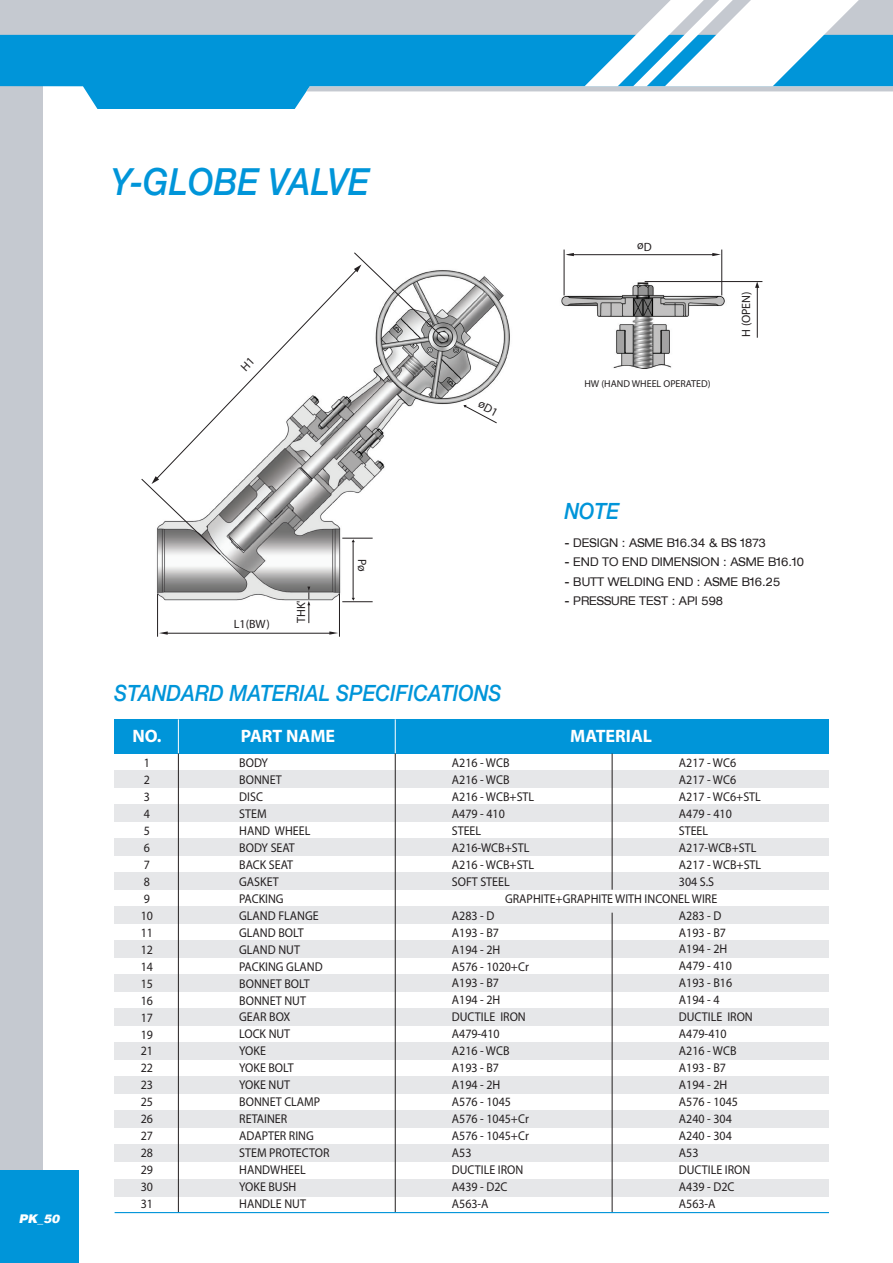
<style>
.page{position:relative;width:893px;height:1263px;background:#fff}
.page>*{position:absolute;margin:0;border:0;box-sizing:border-box;transform-origin:0 0}
.t1{font:italic 500 37.5px "Helvetica Neue";color:#0095d9;scale:.9 1}
.t2{font:italic 500 22.5px "Helvetica Neue";color:#0095d9;scale:.9 1}
.t3{font:700 18px "Myriad Pro";color:#fff}
.t4{font:12.75px/17px "Myriad Pro";color:#231f20;scale:.94 1}
.t5{font:expanded 12px "Helvetica 53";color:#231f20;scale:.9 1}
.t6{font:12px "Myriad Pro";color:#231f20}
.t7{font:italic 900 12px "Helvetica";color:#fff}
.t8{font:10.05px "Myriad Pro";color:#231f20}
</style>
<div class="page">
<div style="left:0;top:81px;width:43px;height:1182px;background:#c5c9d0"></div>
<div style="left:0;top:0;width:893px;height:50px;background:#c5c9d0"></div>
<svg style="left:0;top:35px;width:893px;height:74px;fill:#0095d9"></svg>
<svg style="left:306px;top:0;width:587px;height:91px"></svg>
<div style="left:115px;top:839px;width:714px;height:17px;background:#e6e7e9"></div>
<div style="left:115px;top:873px;width:714px;height:17px;background:#e6e7e9"></div>
<div style="left:115px;top:907px;width:714px;height:17px;background:#e6e7e9"></div>
<div style="left:115px;top:941px;width:714px;height:17px;background:#e6e7e9"></div>
<div style="left:115px;top:974px;width:714px;height:17px;background:#e6e7e9"></div>
<div style="left:115px;top:770px;width:714px;height:17px;background:#e6e7e9"></div>
<div style="left:115px;top:804px;width:714px;height:18px;background:#e6e7e9"></div>
<div style="left:115px;top:1076px;width:714px;height:17px;background:#e6e7e9"></div>
<div style="left:115px;top:1110px;width:714px;height:17px;background:#e6e7e9"></div>
<div style="left:115px;top:1144px;width:714px;height:17px;background:#e6e7e9"></div>
<div style="left:115px;top:1179px;width:714px;height:17px;background:#e6e7e9"></div>
<div style="left:115px;top:1008px;width:714px;height:17px;background:#e6e7e9"></div>
<div style="left:115px;top:1042px;width:714px;height:17px;background:#e6e7e9"></div>
<div style="left:115px;top:719px;width:714px;height:34px;background:#0095d9"></div>
<hr style="left:612px;top:753px;width:1px;height:137px;background:#211e1e">
<hr style="left:395px;top:753px;width:1px;height:459px;background:#231f20">
<hr style="left:612px;top:913px;width:1px;height:300px;background:#231f20">
<hr style="left:178px;top:753px;width:1px;height:459px;background:#231f20">
<hr style="left:395px;top:719px;width:1px;height:34px;background:#fff">
<hr style="left:178px;top:719px;width:1px;height:34px;background:#fff">
<hr style="left:115px;top:1212px;width:714px;height:1px;background:#0095d9">
<img style="left:157px;top:270px;width:353px;height:341px">
<hr style="left:164px;top:633px;width:169px;height:1px;background:#231f20">
<svg style="left:159px;top:631px;width:9px;height:4px"></svg>
<svg style="left:329px;top:631px;width:9px;height:4px"></svg>
<hr style="left:339px;top:594px;width:1px;height:43px;background:#231f20">
<hr style="left:157px;top:594px;width:1px;height:43px;background:#231f20">
<hr style="left:353px;top:541px;width:1px;height:57px;background:#231f20">
<hr style="left:342px;top:601px;width:31px;height:1px;background:#231f20">
<img style="left:561px;top:276px;width:173px;height:93px">
<hr style="left:757px;top:286px;width:1px;height:52px;background:#231f20">
<svg style="left:755px;top:282px;width:4px;height:6px"></svg>
<svg style="left:307px;top:587px;width:3px;height:36px"></svg>
<hr style="left:645px;top:281px;width:117px;height:1px;background:#231f20">
<hr style="left:564px;top:250px;width:1px;height:45px;background:#231f20">
<hr style="left:721px;top:250px;width:1px;height:45px;background:#231f20">
<hr style="left:567px;top:254px;width:147px;height:1px;background:#231f20">
<svg style="left:565px;top:253px;width:9px;height:3px"></svg>
<svg style="left:712px;top:253px;width:9px;height:3px"></svg>
<div style="left:0;top:1170px;width:78px;height:93px;background:#0095d9"></div>
<svg style="left:141px;top:252px;width:304px;height:303px"></svg>
<svg style="left:463px;top:400px;width:35px;height:24px"></svg>
<p class="t7" style="left:19px;top:1210px;width:42px">PK_50</p>
<p class="t7" style="left:45px;top:1210px;width:18px">36</p>
<p class="t1" style="left:111px;top:160px;width:288px">Y-GLOBE VALVE</p>
<p class="t6" style="left:234px;top:617px;width:37px">L1(BW)</p>
<p class="t6" style="left:294px;top:623px;width:24px;rotate:-90deg">THK'</p>
<p class="t6" style="left:369px;top:559px;width:14px;rotate:90deg">Pø</p>
<p class="t2" style="left:114px;top:680px;width:432px">STANDARD MATERIAL SPECIFICATIONS</p>
<p class="t6" style="left:637px;top:238px;width:16px">øD</p>
<p class="t8" style="left:584px;top:377px;width:128px">HW (HAND WHEEL OPERATED)</p>
<p class="t6" style="left:739px;top:337px;width:47px;rotate:-90deg">H (OPEN)</p>
<p class="t2" style="left:564px;top:498px;width:62px">NOTE</p>
<p class="t5" style="left:564px;top:535px;width:225px">- DESIGN : ASME B16.34 &amp; BS 1873</p>
<p class="t5" style="left:564px;top:555px;width:268px">- END TO END DIMENSION : ASME B16.10</p>
<p class="t5" style="left:564px;top:574px;width:241px">- BUTT WELDING END : ASME B16.25</p>
<p class="t5" style="left:564px;top:594px;width:178px">- PRESSURE TEST : API 598</p>
<p class="t3" style="left:132px;top:724px;width:31px">NO.</p>
<p class="t3" style="left:241px;top:724px;width:96px">PART NAME</p>
<p class="t3" style="left:570px;top:724px;width:83px">MATERIAL</p>
<p class="t4" style="left:141px;top:754px;width:15px">1<br>2<br>3<br>4<br>5<br>6<br>7<br>8<br>9<br>10<br>11<br>12<br>14<br>15<br>16<br>17<br>19<br>21<br>22<br>23<br>25<br>26<br>27<br>28<br>29<br>30<br>31</p>
<p class="t4" style="left:239px;top:754px;width:97px">BODY<br>BONNET<br>DISC<br>STEM<br>HAND WHEEL<br>BODY SEAT<br>BACK SEAT<br>GASKET<br>PACKING<br>GLAND FLANGE<br>GLAND BOLT<br>GLAND NUT<br>PACKING GLAND<br>BONNET BOLT<br>BONNET NUT<br>GEAR BOX<br>LOCK NUT<br>YOKE<br>YOKE BOLT<br>YOKE NUT<br>BONNET CLAMP<br>RETAINER<br>ADAPTER RING<br>STEM PROTECTOR<br>HANDWHEEL<br>YOKE BUSH<br>HANDLE NUT</p>
<p class="t4" style="left:679px;top:754px;width:89px">A217 - WC6<br>A217 - WC6<br>A217 - WC6+STL<br>A479 - 410<br>STEEL<br>A217-WCB+STL<br>A217 - WCB+STL<br>304 S.S</p>
<p class="t4" style="left:679px;top:907px;width:80px">A283 - D<br>A193 - B7<br>A194 - 2H<br>A479 - 410<br>A193 - B16<br>A194 - 4<br>DUCTILE IRON<br>A479-410<br>A216 - WCB<br>A193 - B7<br>A194 - 2H<br>A576 - 1045<br>A240 - 304<br>A240 - 304<br>A53<br>DUCTILE IRON<br>A439 - D2C<br>A563-A</p>
<p class="t4" style="left:452px;top:754px;width:89px">A216 - WCB<br>A216 - WCB<br>A216 - WCB+STL<br>A479 - 410<br>STEEL<br>A216-WCB+STL<br>A216 - WCB+STL<br>SOFT STEEL</p>
<p class="t4" style="left:452px;top:907px;width:84px">A283 - D<br>A193 - B7<br>A194 - 2H<br>A576 - 1020+Cr<br>A193 - B7<br>A194 - 2H<br>DUCTILE IRON<br>A479-410<br>A216 - WCB<br>A193 - B7<br>A194 - 2H<br>A576 - 1045<br>A576 - 1045+Cr<br>A576 - 1045+Cr<br>A53<br>DUCTILE IRON<br>A439 - D2C<br>A563-A</p>
<p class="t4" style="left:505px;top:890px;width:227px">GRAPHITE+GRAPHITE WITH INCONEL WIRE</p>
</div>
